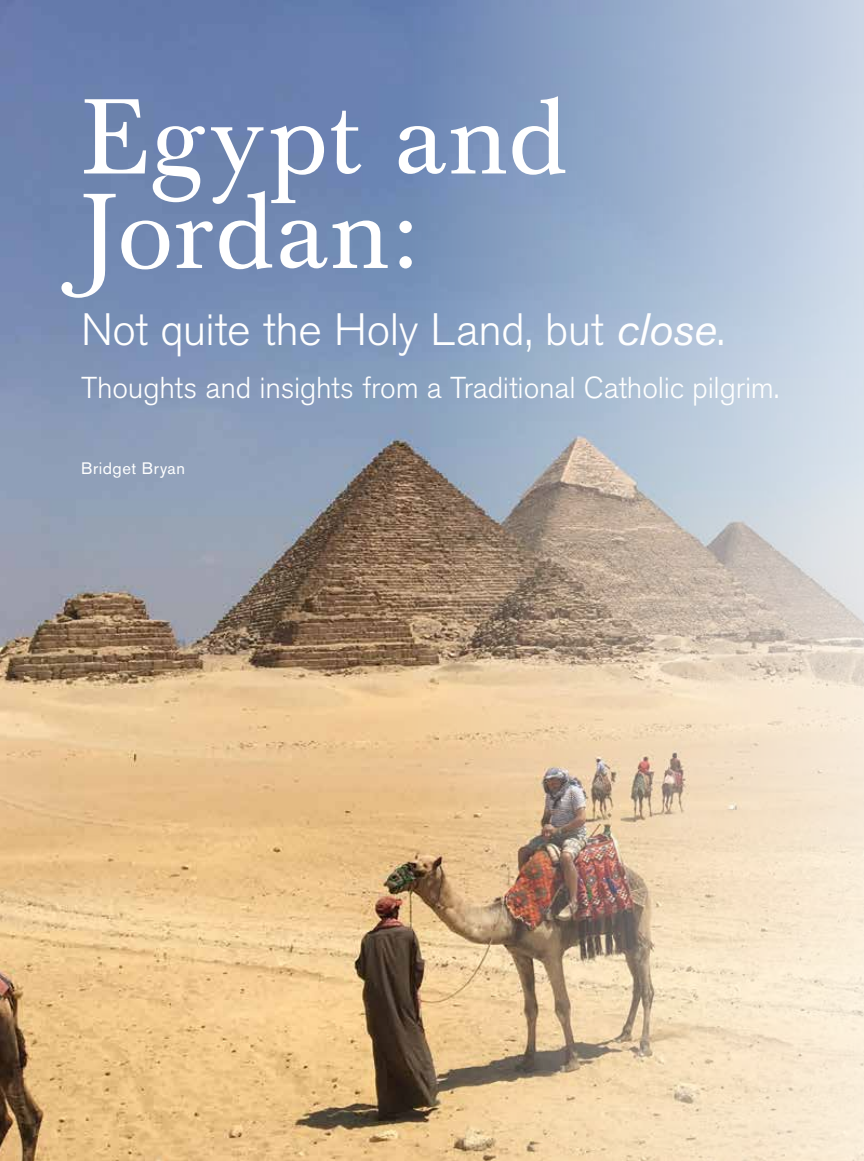
<style>
.page{position:relative;width:864px;height:1161px;background:#fff}
.page>*{position:absolute;margin:0;border:0;box-sizing:border-box;transform-origin:0 0}
.t1{font:105px/94.5px "Baskerville BE";letter-spacing:.02em;color:#fff}
.t2{font:300 45px "Akzidenz Grotesk BE";letter-spacing:-.01em;color:#fff}
.t3{font:300 30px "Akzidenz Grotesk BE";letter-spacing:-.01em;color:#fff}
.t4{font:16.5px "Akzidenz Grotesk BE";letter-spacing:.035em;color:#fff}
.s1{font-weight:400;font-style:italic}
</style>
<div class="page">
<img style="left:0;top:0;width:864px;height:1161px">
<h1 class="t1" style="left:81px;top:93px;width:488px">Egypt and<br>Jordan:</h1>
<h2 class="t2" style="left:81px;top:304px;width:645px">Not quite the Holy Land, but <span class="s1">close</span>.</h2>
<p class="t3" style="left:81px;top:371px;width:700px">Thoughts and insights from a Traditional Catholic pilgrim.</p>
<p class="t4" style="left:81px;top:458px;width:106px">Bridget Bryan</p>
</div>
